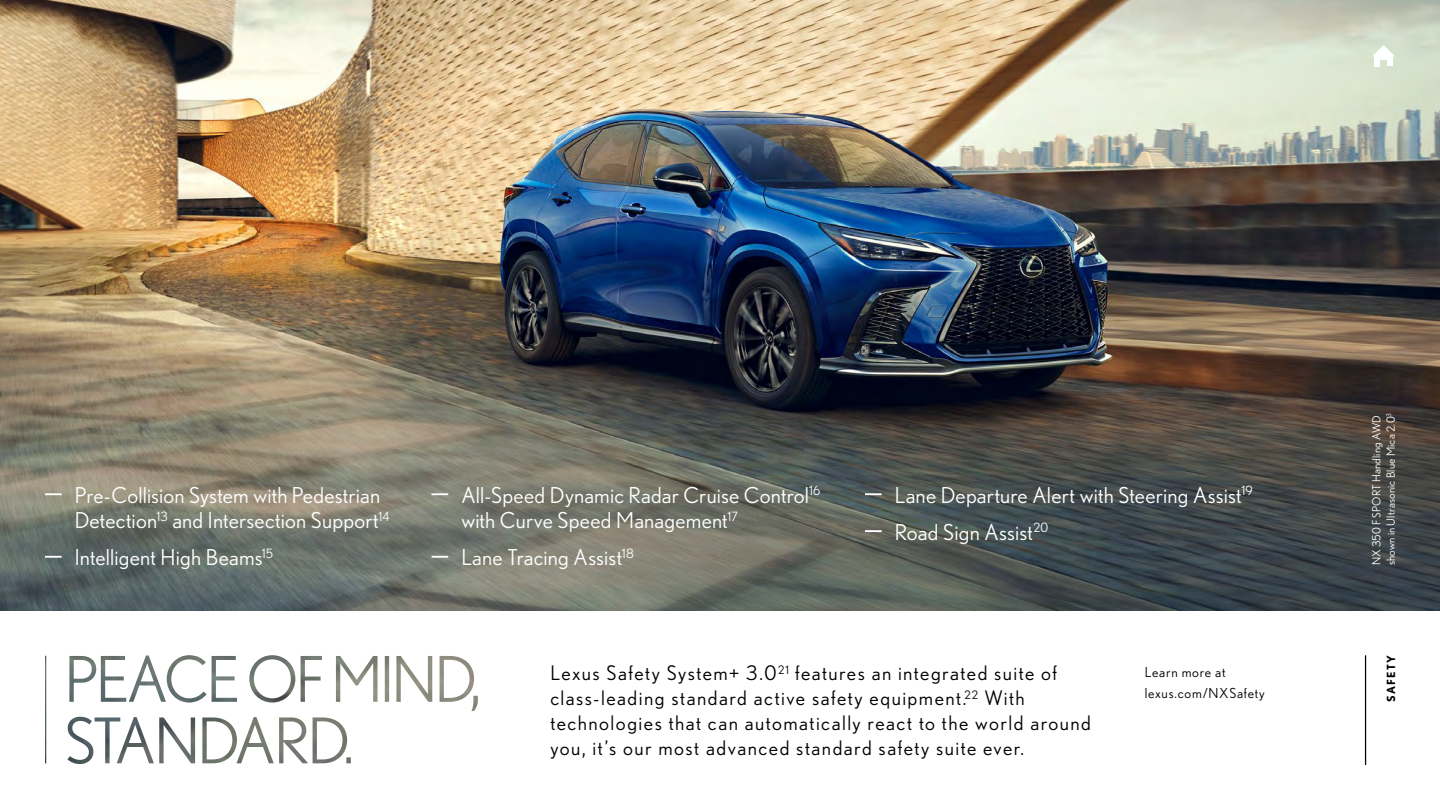
<style>
.page{position:relative;width:1440px;height:810px;background:#fff}
.page>*{position:absolute;margin:0;border:0;box-sizing:border-box;transform-origin:0 0}
.Bullet_point_body{font:21.88px/25.6px "Nobel";letter-spacing:.01em;color:#fff}
.Body_copy{font:20px/25px "Nobel";letter-spacing:.075em;color:#000}
.URL{font:13.75px/21px "Nobel";letter-spacing:.055em;color:#000}
.Captions{font:11.25px/14.5px "Nobel";letter-spacing:.015em;color:#fff}
.Category_tab{font:700 11.25px "Nobel";letter-spacing:.1em;color:#000}
</style>
<div class="page">
<img style="left:0;top:0;width:1440px;height:610px">
<hr style="left:1365px;top:655px;width:1px;height:110px;background:#000">
<img style="left:45px;top:655px;width:433px;height:109px">
<svg style="left:45px;top:493px;width:17px;height:2px"></svg>
<svg style="left:45px;top:556px;width:17px;height:2px"></svg>
<svg style="left:432px;top:493px;width:16px;height:2px"></svg>
<svg style="left:432px;top:556px;width:16px;height:2px"></svg>
<svg style="left:865px;top:493px;width:17px;height:2px"></svg>
<svg style="left:865px;top:530px;width:17px;height:2px"></svg>
<svg style="left:1372px;top:45px;width:23px;height:11px"></svg>
<div style="left:1374px;top:55px;width:6px;height:11px;background:#fff"></div>
<div style="left:1387px;top:55px;width:6px;height:11px;background:#fff"></div>
<div style="left:1379px;top:54px;width:11px;height:6px;background:#fff"></div>
<p class="Bullet_point_body" style="left:75px;top:482px;width:316px">Pre-Collision System with Pedestrian<br>Detection<sup>13</sup> and Intersection Support<sup>14</sup></p>
<p class="Bullet_point_body" style="left:75px;top:545px;width:200px">Intelligent High Beams<sup>15</sup></p>
<p class="Bullet_point_body" style="left:461px;top:482px;width:361px">All-Speed Dynamic Radar Cruise Control<sup>16 </sup>with Curve Speed Management<sup>17</sup></p>
<p class="Bullet_point_body" style="left:461px;top:545px;width:174px">Lane Tracing Assist<sup>18</sup></p>
<p class="Bullet_point_body" style="left:895px;top:482px;width:359px">Lane Departure Alert with Steering Assist<sup>19</sup></p>
<p class="Bullet_point_body" style="left:895px;top:519px;width:155px">Road Sign Assist<sup>20</sup></p>
<p class="Body_copy" style="left:550px;top:661px;width:542px">Lexus Safety System+ 3.0<sup>21</sup> features an integrated suite of class-leading standard active safety equipment.<sup>22</sup> With technologies that can automatically react to the world around you, it’s our most advanced standard safety suite ever.</p>
<p class="URL" style="left:1145px;top:661px;width:122px">Learn more at lexus.com/NXSafety</p>
<p class="Captions" style="left:1369px;top:565px;width:154px;rotate:-90deg">NX 350 F SPORT Handling AWD shown in Ultrasonic Blue Mica 2.0<sup>3</sup></p>
<p class="Category_tab" style="left:1384px;top:702px;width:48px;rotate:-90deg">SAFETY</p>
</div>
